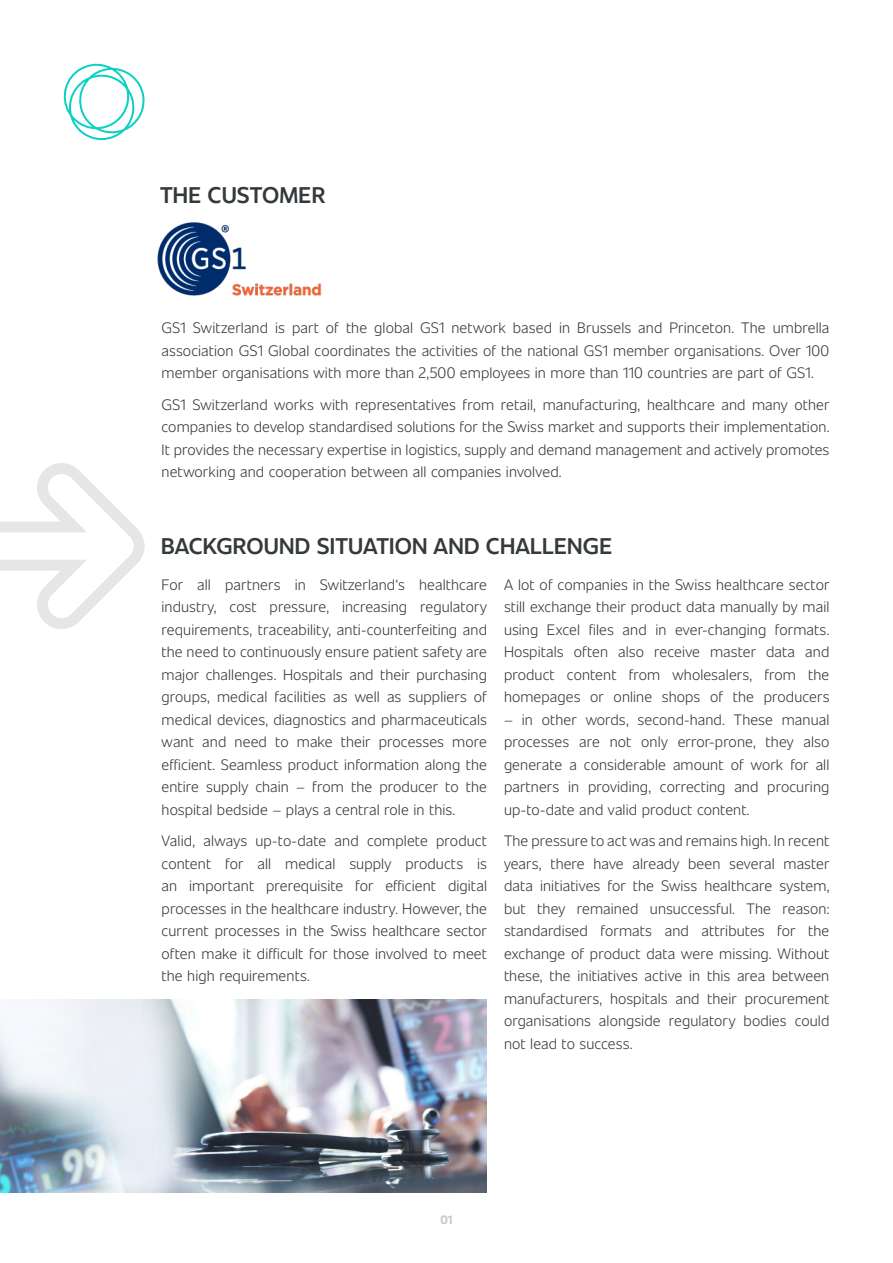
<style>
.page{position:relative;width:893px;height:1263px;background:#fff}
.page>*{position:absolute;margin:0;border:0;box-sizing:border-box;transform-origin:0 0}
.t1{font:600 22.5px "Unitext";letter-spacing:.01em;color:#34393b}
.t2{font:300 15px/22.5px "Unitext";letter-spacing:.005em;color:#34393b;text-align:justify}
.t3{font:700 12px "Unitext";color:#cac9c9}
</style>
<div class="page">
<svg style="left:0;top:463px;width:145px;height:166px"></svg>
<svg style="left:63px;top:63px;width:82px;height:77px"></svg>
<img style="left:157px;top:222px;width:165px;height:74px">
<img style="left:0;top:999px;width:487px;height:194px">
<h1 class="t1" style="left:160px;top:178px;width:167px">THE CUSTOMER</h1>
<p class="t2" style="left:162px;top:315px;width:669px">GS1 Switzerland is part of the global GS1 network based in Brussels and Princeton. The umbrella association GS1 Global coordinates the activities of the national GS1 member organisations. Over 100 member organisations with more than 2,500 employees in more than 110 countries are part of GS1.</p>
<p class="t2" style="left:162px;top:392px;width:669px">GS1 Switzerland works with representatives from retail, manufacturing, healthcare and many other companies to develop standardised solutions for the Swiss market and supports their implementation.<br>It provides the necessary expertise in logistics, supply and demand management and actively promotes networking and cooperation between all companies involved.</p>
<h1 class="t1" style="left:161px;top:529px;width:452px">BACKGROUND SITUATION AND CHALLENGE</h1>
<p class="t2" style="left:162px;top:572px;width:327px">For all partners in Switzerland‘s healthcare industry, cost pressure, increasing regulatory requirements, traceability, anti-counterfeiting and the need to continuously ensure patient safety are major challenges. Hospitals and their purchasing groups, medical facilities as well as suppliers of medical devices, diagnostics and pharmaceuticals want and need to make their processes more efficient. Seamless product information along the entire supply chain – from the producer to the hospital bedside – plays a central role in this.</p>
<p class="t2" style="left:162px;top:828px;width:327px">Valid, always up-to-date and complete product content for all medical supply products is an important prerequisite for efficient digital processes in the healthcare industry. However, the current processes in the Swiss healthcare sector often make it difficult for those involved to meet the high requirements.</p>
<p class="t2" style="left:504px;top:572px;width:327px">A lot of companies in the Swiss healthcare sector still exchange their product data manually by mail using Excel files and in ever-changing formats.<br>Hospitals often also receive master data and product content from wholesalers, from the homepages or online shops of the producers</p>
<p class="t2" style="left:504px;top:707px;width:327px">– in other words, second-hand. These manual processes are not only error-prone, they also generate a considerable amount of work for all partners in providing, correcting and procuring up-to-date and valid product content.</p>
<p class="t2" style="left:504px;top:828px;width:327px">The pressure to act was and remains high. In recent years, there have already been several master data initiatives for the Swiss healthcare system, but they remained unsuccessful. The reason: standardised formats and attributes for the exchange of product data were missing. Without these, the initiatives active in this area between manufacturers, hospitals and their procurement organisations alongside regulatory bodies could not lead to success.</p>
<p class="t3" style="left:440px;top:1211px;width:14px">01</p>
</div>
